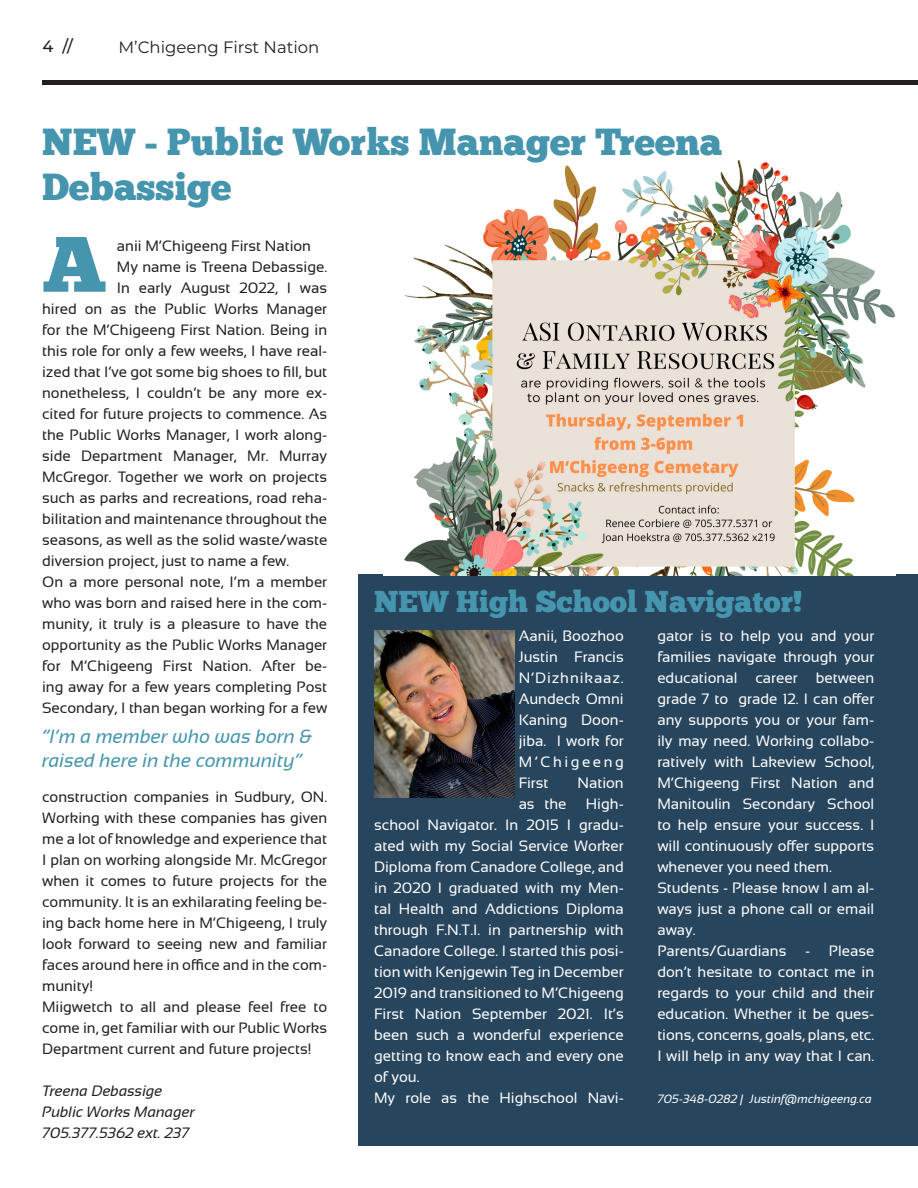
<style>
.page{position:relative;width:918px;height:1188px;background:#fff}
.page>*{position:absolute;margin:0;border:0;box-sizing:border-box;transform-origin:0 0}
.Big_Title{font:78.3px "Chunk Five";color:#4695ae}
.Big_Title-2{font:37.5px/45px "Chunk Five";color:#4695ae}
.Big_Title-3{font:30px "Chunk Five";color:#4695ae}
.Big_Title-4{font:italic 19.2px/24px "Sansation";color:#4695ae}
.t1{font:16.5px "Montserrat";color:#231f20}
.t2{font:500 16.5px "Montserrat";color:#231f20}
.Black_Body_Text{font:15px/21px "Sansation";color:#231f20;text-align:justify}
.Black_Body_Text-2{font:15px/21px "Sansation";color:#fff;text-align:justify}
.Black_Body_Text-3{font:italic 15px "Sansation";color:#231f20}
.Black_Body_Text-4{font:italic 12px "Sansation";color:#fff}
</style>
<div class="page">
<hr style="left:43px;top:81px;width:875px;height:4px;background:#231f20">
<div style="left:359px;top:574px;width:559px;height:571px;background:#27455d"></div>
<img style="left:384px;top:160px;width:511px;height:415px">
<img style="left:374px;top:630px;width:140px;height:167px">
<p class="t2" style="left:43px;top:35px;width:32px">4 //</p>
<p class="t1" style="left:118px;top:36px;width:202px">M’Chigeeng First Nation</p>
<p class="Big_Title-2" style="left:42px;top:121px;width:682px">NEW - Public Works Manager Treena<br>Debassige</p>
<p class="Big_Title" style="left:42px;top:216px;width:66px">A</p>
<p class="Black_Body_Text" style="left:117px;top:235px;width:196px">anii M’Chigeeng First Nation</p>
<p class="Black_Body_Text" style="left:117px;top:256px;width:212px">My name is Treena Debassige.</p>
<p class="Black_Body_Text" style="left:117px;top:277px;width:212px">In early August 2022, I was</p>
<p class="Black_Body_Text" style="left:42px;top:298px;width:287px">hired on as the Public Works Manager</p>
<p class="Black_Body_Text" style="left:42px;top:319px;width:287px">for the M’Chigeeng First Nation. Being in</p>
<p class="Black_Body_Text" style="left:42px;top:340px;width:287px">this role for only a few weeks, I have real-</p>
<p class="Black_Body_Text" style="left:42px;top:361px;width:287px">ized that I’ve got some big shoes to fill, but</p>
<p class="Black_Body_Text" style="left:42px;top:382px;width:287px">nonetheless, I couldn’t be any more ex-</p>
<p class="Black_Body_Text" style="left:42px;top:403px;width:287px">cited for future projects to commence. As</p>
<p class="Black_Body_Text" style="left:42px;top:424px;width:287px">the Public Works Manager, I work along-</p>
<p class="Black_Body_Text" style="left:42px;top:445px;width:287px">side Department Manager, Mr. Murray</p>
<p class="Black_Body_Text" style="left:42px;top:466px;width:287px">McGregor. Together we work on projects</p>
<p class="Black_Body_Text" style="left:42px;top:487px;width:287px">such as parks and recreations, road reha-</p>
<p class="Black_Body_Text" style="left:42px;top:508px;width:287px">bilitation and maintenance throughout the</p>
<p class="Black_Body_Text" style="left:42px;top:529px;width:287px">seasons, as well as the solid waste/waste</p>
<p class="Black_Body_Text" style="left:42px;top:550px;width:249px">diversion project, just to name a few.</p>
<p class="Black_Body_Text" style="left:42px;top:571px;width:287px">On a more personal note, I’m a member who was born and raised here in the com&shy;munity, it truly is a pleasure to have the opportunity as the Public Works Manager for M’Chigeeng First Nation. After be&shy;ing away for a few years completing Post Secondary, I than began working for a few</p>
<p class="Big_Title-4" style="left:42px;top:725px;width:271px">“I’m a member who was born &amp; raised here in the community”</p>
<p class="Black_Body_Text" style="left:42px;top:786px;width:287px">construction companies in Sudbury, ON.<br>Working with these companies has given me a lot of knowledge and experience that I plan on working alongside Mr. McGregor when it comes to future projects for the community. It is an exhilarating feeling be&shy;ing back home here in M’Chigeeng, I truly look forward to seeing new and familiar faces around here in office and in the com&shy;munity!</p>
<p class="Black_Body_Text" style="left:42px;top:996px;width:287px">Miigwetch to all and please feel free to come in, get familiar with our Public Works Department current and future projects!</p>
<p class="Black_Body_Text-3" style="left:42px;top:1082px;width:122px">Treena Debassige</p>
<p class="Black_Body_Text-3" style="left:42px;top:1103px;width:154px">Public Works Manager</p>
<p class="Black_Body_Text-3" style="left:42px;top:1124px;width:149px">705.377.5362 ext. 237</p>
<p class="Big_Title-3" style="left:374px;top:583px;width:430px">NEW High School Navigator!</p>
<p class="Black_Body_Text-2" style="left:519px;top:626px;width:107px">Aanii, Boozhoo Justin Francis N’Dizhnikaaz.<br>Aundeck Omni Kaning Doon&shy;jiba. I work for M’Chigeeng First</p>
<p class="Black_Body_Text-2" style="left:578px;top:773px;width:48px">Nation</p>
<p class="Black_Body_Text-2" style="left:374px;top:794px;width:251px;text-indent:212px">High&shy;school Navigator. In 2015 I gradu&shy;ated with my Social Service Worker Diploma from Canadore College, and in 2020 I graduated with my Men&shy;tal Health and Addictions Diploma through F.N.T.I. in partnership with Canadore College. I started this posi&shy;tion with Kenjgewin Teg in December 2019 and transitioned to M’Chigeeng First Nation September 2021. It’s been such a wonderful experience getting to know each and every one of you.</p>
<p class="Black_Body_Text-2" style="left:374px;top:1088px;width:251px">My role as the Highschool Navi-</p>
<p class="Black_Body_Text-2" style="left:519px;top:794px;width:49px">as the</p>
<p class="Black_Body_Text-2" style="left:657px;top:626px;width:218px">gator is to help you and your families navigate through your educational career between grade 7 to grade 12. I can offer any supports you or your fam&shy;ily may need. Working collabo&shy;ratively with Lakeview School, M’Chigeeng First Nation and Manitoulin Secondary School to help ensure your success. I will continuously offer supports whenever you need them.</p>
<p class="Black_Body_Text-2" style="left:657px;top:878px;width:218px">Students - Please know I am al&shy;ways just a phone call or email away.</p>
<p class="Black_Body_Text-2" style="left:657px;top:941px;width:218px">Parents/Guardians - Please don’t hesitate to contact me in regards to your child and their education. Whether it be ques&shy;tions, concerns, goals, plans, etc.<br>I will help in any way that I can.</p>
<p class="Black_Body_Text-4" style="left:657px;top:1092px;width:216px">705-348-0282 | Justinf@mchigeeng.ca</p>
</div>
